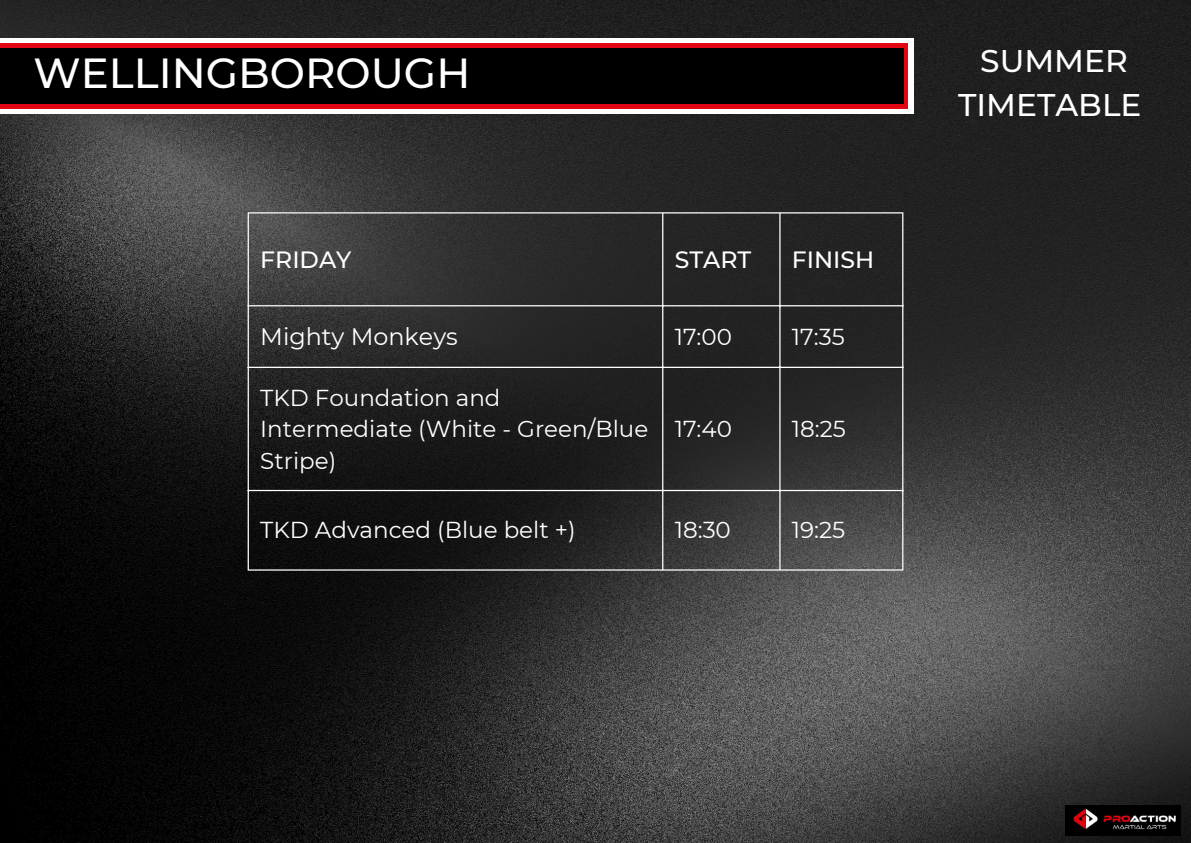
<style>
.page{position:relative;width:1191px;height:843px;background:#fff}
.page>*{position:absolute;margin:0;border:0;box-sizing:border-box;transform-origin:0 0}
.t1{font:500 41.9px "Montserrat";color:#fff}
.t2{font:500 31.3px "Montserrat";color:#fff}
.t3{font:23.8px "Montserrat";color:#fff}
.t4{font:500 23.5px "Montserrat";color:#fff}
.t5{font:23px/31.5px "Montserrat";color:#fff}
</style>
<div class="page">
<img style="left:0;top:0;width:1190px;height:842px">
<div style="left:0;top:38px;width:913px;height:75px;background:#fff"></div>
<img style="left:1065px;top:805px;width:115px;height:30px">
<div style="left:0;top:43px;width:907px;height:65px;background:#e30613"></div>
<div style="left:0;top:48px;width:903px;height:56px;background:#000"></div>
<hr style="left:247px;top:213px;width:2px;height:356px;background:#fff">
<hr style="left:662px;top:213px;width:1px;height:356px;background:#fff">
<hr style="left:779px;top:213px;width:1px;height:356px;background:#fff">
<hr style="left:902px;top:213px;width:1px;height:356px;background:#fff">
<hr style="left:247px;top:212px;width:656px;height:1px;background:#fff">
<hr style="left:247px;top:305px;width:656px;height:1px;background:#fff">
<hr style="left:247px;top:366px;width:656px;height:2px;background:#fff">
<hr style="left:247px;top:489px;width:656px;height:2px;background:#fff">
<hr style="left:247px;top:569px;width:656px;height:1px;background:#fff">
<p class="t1" style="left:34px;top:47px;width:438px">WELLINGBOROUGH</p>
<p class="t2" style="left:980px;top:42px;width:149px">SUMMER</p>
<p class="t2" style="left:958px;top:86px;width:185px">TIMETABLE</p>
<p class="t4" style="left:260px;top:245px;width:93px">FRIDAY</p>
<p class="t4" style="left:674px;top:245px;width:78px">START</p>
<p class="t4" style="left:791px;top:245px;width:84px">FINISH</p>
<p class="t3" style="left:260px;top:321px;width:199px">Mighty Monkeys</p>
<p class="t5" style="left:674px;top:320px;width:59px">17:00</p>
<p class="t5" style="left:791px;top:320px;width:54px">17:35</p>
<p class="t5" style="left:260px;top:381px;width:389px">TKD Foundation and<br>Intermediate (White - Green/Blue<br>Stripe)</p>
<p class="t5" style="left:674px;top:413px;width:59px">17:40</p>
<p class="t5" style="left:791px;top:413px;width:55px">18:25</p>
<p class="t5" style="left:260px;top:514px;width:317px">TKD Advanced (Blue belt +)</p>
<p class="t5" style="left:674px;top:514px;width:58px">18:30</p>
<p class="t5" style="left:791px;top:514px;width:55px">19:25</p>
</div>
